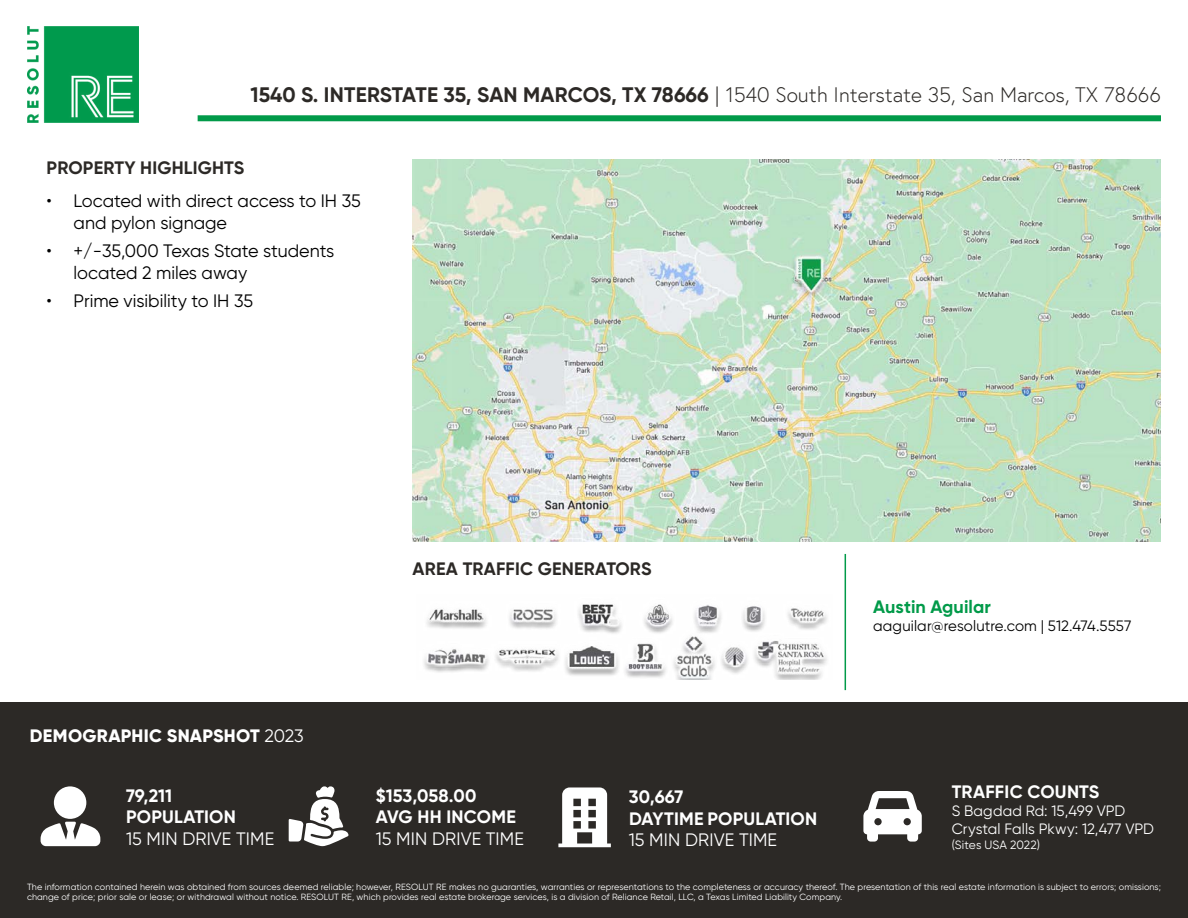
<style>
.page{position:relative;width:1188px;height:918px;background:#fff}
.page>*{position:absolute;margin:0;border:0;box-sizing:border-box;transform-origin:0 0}
.t1{font:300 21px "Europa";color:#2c2926}
.t2{font:18px/21.6px "Gilroy";color:#000}
.t3{font:700 18px/21.6px "Gilroy";letter-spacing:.01em;color:#fff}
.t4{font:18px "Gilroy";letter-spacing:.01em;color:#fff}
.t5{font:700 18px "Gilroy";letter-spacing:.01em;color:#2c2926}
.t6{font:800 18px "Gilroy";letter-spacing:.015em;color:#fff}
.t7{font:700 18px "Gilroy";color:#019a49}
.t8{font:15px/18px "Gilroy";letter-spacing:.005em;color:#fff}
.t9{font:15px "Gilroy";letter-spacing:.005em;color:#000}
.t10{font:12px "Gilroy";letter-spacing:.01em;color:#fff}
.t11{font:9px/10.5px "Gilroy";letter-spacing:.01em;color:#fff}
.s1{font-family:"Gilroy";font-weight:700}
.s2{font-weight:400}
</style>
<div class="page">
<img style="left:413px;top:160px;width:748px;height:382px">
<img style="left:424px;top:604px;width:403px;height:76px">
<hr style="left:845px;top:554px;width:1px;height:136px;background:#019a49">
<div style="left:0;top:702px;width:1188px;height:216px;background:#2c2926"></div>
<img style="left:27px;top:27px;width:112px;height:95px">
<div style="left:54px;top:786px;width:32px;height:33px;background:#fff;border-radius:50%"></div>
<svg style="left:41px;top:822px;width:59px;height:24px"></svg>
<svg style="left:289px;top:786px;width:59px;height:60px"></svg>
<svg style="left:863px;top:791px;width:59px;height:51px"></svg>
<svg style="left:558px;top:787px;width:53px;height:60px"></svg>
<div style="left:198px;top:115px;width:963px;height:6px;background:#019a49"></div>
<h1 class="t1" style="left:251px;top:81px;width:912px"><span class="s1">1540 S. INTERSTATE 35, SAN MARCOS, TX 78666</span> | 1540 South Interstate 35, San Marcos, TX 78666</h1>
<h2 class="t5" style="left:47px;top:156px;width:199px">PROPERTY HIGHLIGHTS</h2>
<h2 class="t2" style="left:74px;top:190px;width:289px;text-indent:-27px">• Located with direct access to IH 35 and pylon signage</h2>
<h2 class="t2" style="left:74px;top:240px;width:262px;text-indent:-27px">• +/-35,000 Texas State students located 2 miles away</h2>
<h2 class="t2" style="left:47px;top:290px;width:208px">• Prime visibility to IH 35</h2>
<h2 class="t6" style="left:30px;top:724px;width:275px">DEMOGRAPHIC SNAPSHOT <span class="s2">2023</span></h2>
<h2 class="t3" style="left:126px;top:785px;width:111px">79,211<br>POPULATION</h2>
<h2 class="t4" style="left:126px;top:828px;width:150px">15 MIN DRIVE TIME</h2>
<h2 class="t5" style="left:413px;top:558px;width:240px">AREA TRAFFIC GENERATORS</h2>
<h2 class="t7" style="left:873px;top:596px;width:119px">Austin Aguilar</h2>
<h3 class="t9" style="left:873px;top:617px;width:260px">aaguilar@resolutre.com | 512.474.5557</h3>
<h2 class="t3" style="left:376px;top:785px;width:142px">$153,058.00<br>AVG HH INCOME</h2>
<h2 class="t4" style="left:376px;top:828px;width:150px">15 MIN DRIVE TIME</h2>
<h2 class="t3" style="left:629px;top:786px;width:190px">30,667<br>DAYTIME POPULATION</h2>
<h2 class="t4" style="left:629px;top:829px;width:150px">15 MIN DRIVE TIME</h2>
<h2 class="t3" style="left:952px;top:781px;width:149px">TRAFFIC COUNTS</h2>
<h3 class="t8" style="left:952px;top:802px;width:204px">S Bagdad Rd: 15,499 VPD<br>Crystal Falls Pkwy: 12,477 VPD</h3>
<h3 class="t10" style="left:952px;top:837px;width:90px">(Sites USA 2022)</h3>
<p class="t11" style="left:27px;top:881px;width:1135px">The information contained herein was obtained from sources deemed reliable; however, RESOLUT RE makes no guaranties, warranties or representations to the completeness or accuracy thereof. The presentation of this real estate information is subject to errors; omissions; change of price; prior sale or lease; or withdrawal without notice. RESOLUT RE, which provides real estate brokerage services, is a division of Reliance Retail, LLC, a Texas Limited Liability Company.</p>
</div>
